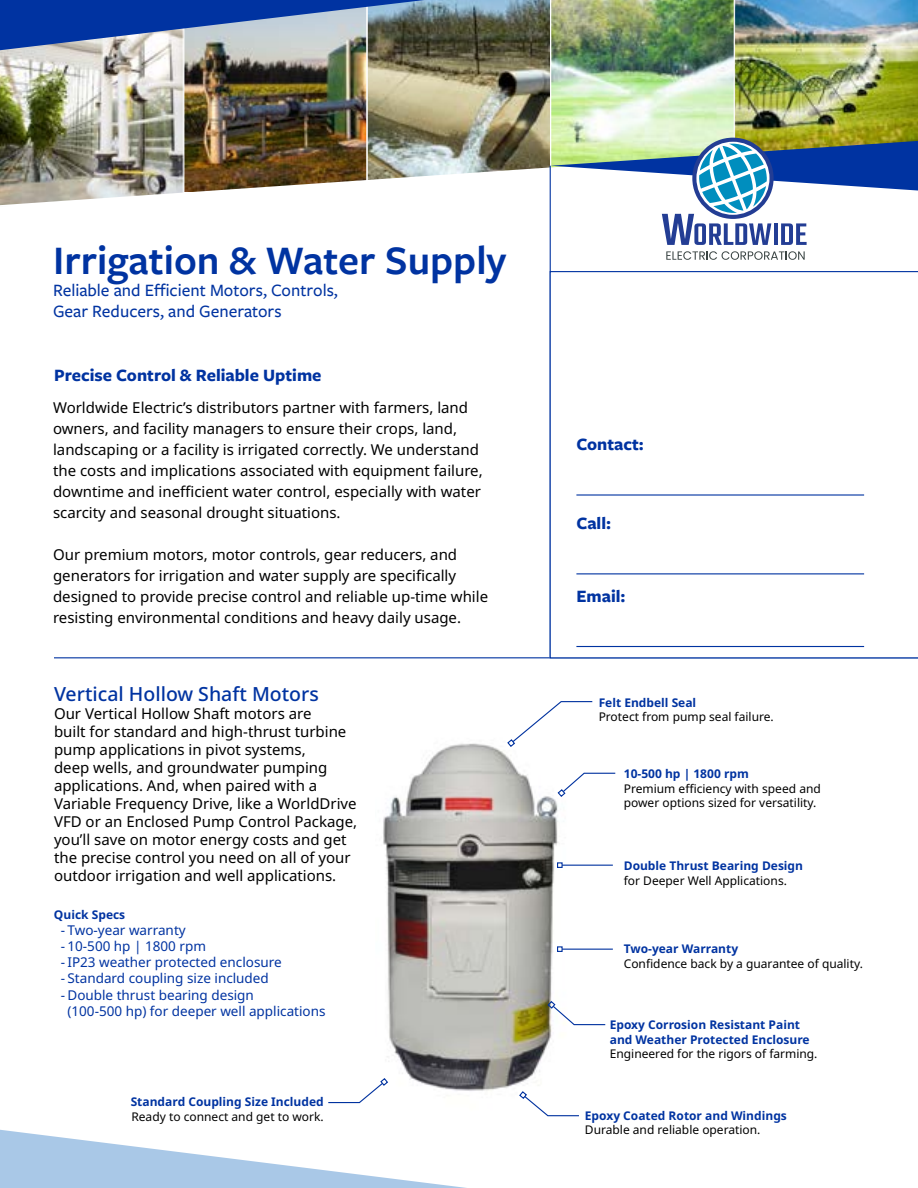
<style>
.page{position:relative;width:918px;height:1188px;background:#fff}
.page>*{position:absolute;margin:0;border:0;box-sizing:border-box;transform-origin:0 0}
.t1{font:600 42px "Freight Sans Pro";color:#0033a1}
.t2{font:500 19.5px "Noto Sans";color:#0033a1}
.t3{font:500 18px/21.6px "Freight Sans Pro";color:#0033a1}
.t4{font:700 18px "Freight Sans Pro";color:#0033a1}
.t5{font:15px/18px "Noto Sans";color:#000}
.t6{font:13.5px/16.2px "Noto Sans";color:#0033a1}
.t7{font:12px/14.4px "Noto Sans";color:#000}
.t8{font:700 12px/14.4px "Noto Sans";color:#0033a1}
</style>
<div class="page">
<hr style="left:550px;top:166px;width:1px;height:491px;background:#0033a1">
<svg style="left:666px;top:251px;width:139px;height:9px"></svg>
<img style="left:0;top:0;width:918px;height:245px">
<svg style="left:0;top:1130px;width:466px;height:58px"></svg>
<hr style="left:54px;top:657px;width:864px;height:1px;background:#0033a1">
<img style="left:383px;top:743px;width:190px;height:348px">
<svg style="left:557px;top:772px;width:59px;height:26px"></svg>
<hr style="left:562px;top:949px;width:51px;height:1px;background:#00329f">
<svg style="left:557px;top:946px;width:6px;height:6px"></svg>
<svg style="left:547px;top:1000px;width:59px;height:26px"></svg>
<hr style="left:562px;top:865px;width:51px;height:1px;background:#00329f">
<svg style="left:557px;top:862px;width:6px;height:6px"></svg>
<svg style="left:506px;top:701px;width:87px;height:47px"></svg>
<svg style="left:518px;top:1090px;width:61px;height:27px"></svg>
<svg style="left:328px;top:1077px;width:61px;height:27px"></svg>
<svg style="left:550px;top:271px;width:368px;height:387px"></svg>
<hr style="left:576px;top:494px;width:288px;height:2px;background:#0033a1">
<hr style="left:576px;top:573px;width:288px;height:1px;background:#0033a1">
<hr style="left:576px;top:646px;width:288px;height:1px;background:#0033a1">
<h1 class="t1" style="left:53px;top:232px;width:455px">Irrigation &amp; Water Supply</h1>
<p class="t3" style="left:53px;top:279px;width:286px">Reliable and Efficient Motors, Controls,<br>Gear Reducers, and Generators</p>
<p class="t4" style="left:54px;top:363px;width:269px">Precise Control &amp; Reliable Uptime</p>
<p class="t5" style="left:53px;top:397px;width:431px;line-height:21px">Worldwide Electric’s distributors partner with farmers, land owners, and facility managers to ensure their crops, land, landscaping or a facility is irrigated correctly. We understand the costs and implications associated with equipment failure, downtime and inefficient water control, especially with water scarcity and seasonal drought situations.</p>
<p class="t5" style="left:53px;top:544px;width:437px;line-height:21px">Our premium motors, motor controls, gear reducers, and generators for irrigation and water supply are specifically designed to provide precise control and reliable up-time while resisting environmental conditions and heavy daily usage.</p>
<h2 class="t2" style="left:54px;top:683px;width:266px">Vertical Hollow Shaft Motors</h2>
<p class="t5" style="left:54px;top:705px;width:305px">Our Vertical Hollow Shaft motors are<br>built for standard and high-thrust turbine pump applications in pivot systems,<br>deep wells, and groundwater pumping applications. And, when paired with a Variable Frequency Drive, like a WorldDrive VFD or an Enclosed Pump Control Package, you’ll save on motor energy costs and get the precise control you need on all of your outdoor irrigation and well applications.</p>
<p class="t8" style="left:54px;top:907px;width:73px">Quick Specs</p>
<p class="t6" style="left:61px;top:922px;width:127px">- Two-year warranty</p>
<p class="t6" style="left:61px;top:938px;width:147px">- 10-500 hp | 1800 rpm</p>
<p class="t6" style="left:61px;top:954px;width:223px">- IP23 weather protected enclosure</p>
<p class="t6" style="left:61px;top:971px;width:210px">- Standard coupling size included</p>
<p class="t6" style="left:67px;top:987px;width:260px;text-indent:-7px">- Double thrust bearing design<br>(100-500 hp) for deeper well applications</p>
<p class="t4" style="left:576px;top:432px;width:69px">Contact:</p>
<p class="t4" style="left:576px;top:511px;width:36px">Call:</p>
<p class="t4" style="left:576px;top:583px;width:51px">Email:</p>
<p class="t8" style="left:599px;top:695px;width:99px">Felt Endbell Seal</p>
<p class="t7" style="left:599px;top:710px;width:177px">Protect from pump seal failure.</p>
<p class="t8" style="left:624px;top:767px;width:127px">10-500 hp | 1800 rpm</p>
<p class="t7" style="left:624px;top:781px;width:199px">Premium efficiency with speed and power options sized for versatility.</p>
<p class="t8" style="left:624px;top:859px;width:181px">Double Thrust Bearing Design</p>
<p class="t7" style="left:624px;top:873px;width:165px">for Deeper Well Applications.</p>
<p class="t8" style="left:624px;top:942px;width:116px">Two-year Warranty</p>
<p class="t7" style="left:624px;top:956px;width:241px">Confidence back by a guarantee of quality.</p>
<p class="t8" style="left:610px;top:1018px;width:201px">Epoxy Corrosion Resistant Paint and Weather Protected Enclosure</p>
<p class="t7" style="left:610px;top:1047px;width:209px">Engineered for the rigors of farming.</p>
<p class="t8" style="left:131px;top:1095px;width:195px">Standard Coupling Size Included</p>
<p class="t7" style="left:131px;top:1109px;width:194px">Ready to connect and get to work.</p>
<p class="t8" style="left:585px;top:1108px;width:203px">Epoxy Coated Rotor and Windings</p>
<p class="t7" style="left:585px;top:1123px;width:177px">Durable and reliable operation.</p>
</div>
